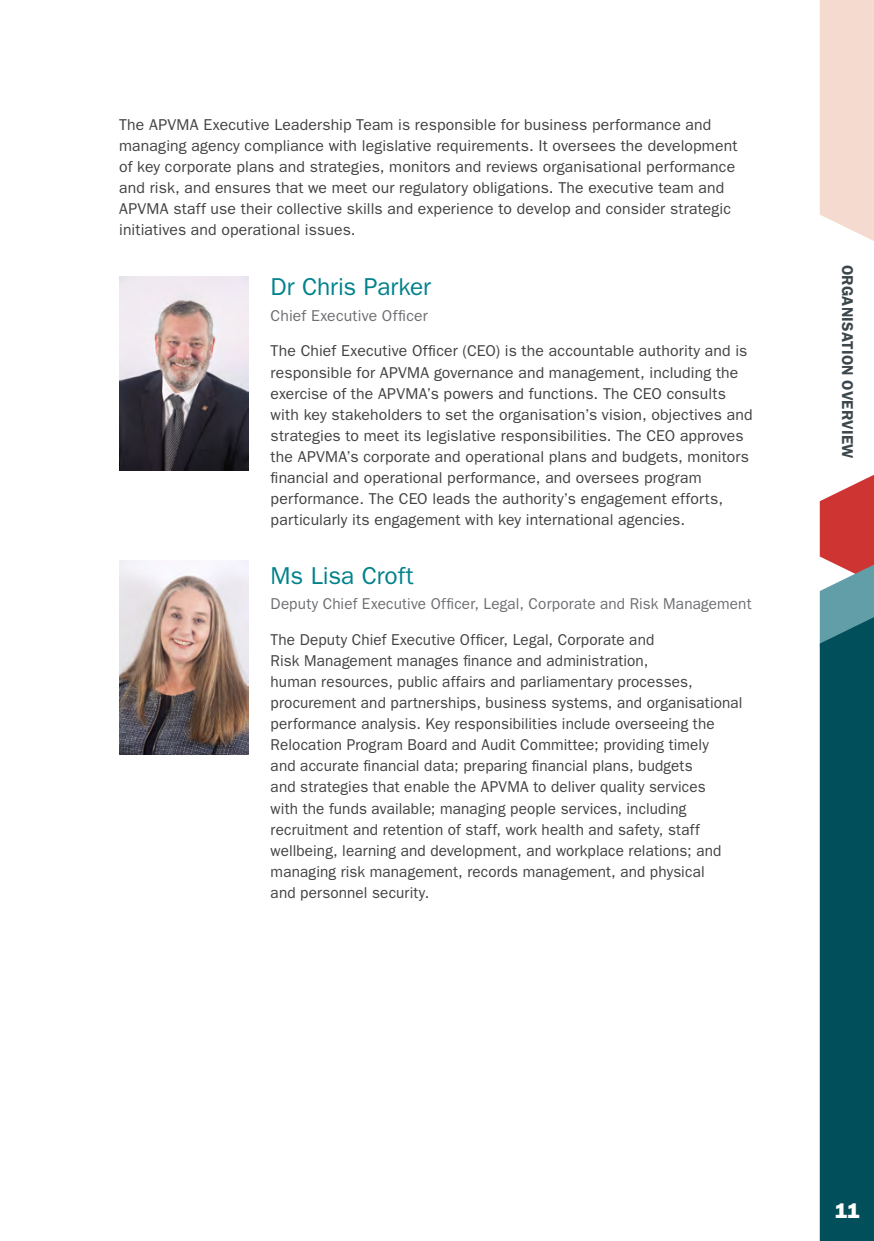
<style>
.page{position:relative;width:874px;height:1241px;background:#fff}
.page>*{position:absolute;margin:0;border:0;box-sizing:border-box;transform-origin:0 0}
.t1{font:24.5px "ITC Franklin Gothic Std";letter-spacing:-.005em;color:#00828c}
.t2{font:21px "ITC Franklin Gothic Std Hvy";color:#fff}
.Body{font:15.75px/21px "ITC Franklin Gothic Std";letter-spacing:.01em;color:#414042}
.Table_body{font:15.75px/21px "ITC Franklin Gothic Std";letter-spacing:.01em;color:#414042}
.Executive_Team_-_Tit{font:15.75px "ITC Franklin Gothic Std";letter-spacing:.01em;color:#6d6e71}
.t3{font:600 15.75px "ITC Franklin Gothic Std";letter-spacing:.01em;color:#3c474d}
</style>
<div class="page">
<svg style="left:819px;top:475px;width:54px;height:765px;background:#2a5c65"></svg>
<svg style="left:819px;top:0;width:54px;height:241px;background:#f5ddd3"></svg>
<img style="left:119px;top:276px;width:129px;height:194px">
<img style="left:119px;top:561px;width:129px;height:193px">
<p class="Table_body" style="left:119px;top:114px;width:619px">The APVMA Executive Leadership Team is responsible for business performance and managing agency compliance with legislative requirements. It oversees the development of key corporate plans and strategies, monitors and reviews organisational performance and risk, and ensures that we meet our regulatory obligations. The executive team and APVMA staff use their collective skills and experience to develop and consider strategic initiatives and operational issues.</p>
<h2 class="t1" style="left:270px;top:272px;width:162px">Dr Chris Parker</h2>
<p class="Executive_Team_-_Tit" style="left:270px;top:306px;width:159px">Chief Executive Officer</p>
<p class="Body" style="left:270px;top:341px;width:483px">The Chief Executive Officer (CEO) is the accountable authority and is responsible for APVMA governance and management, including the exercise of the APVMA’s powers and functions. The CEO consults with key stakeholders to set the organisation’s vision, objectives and strategies to meet its legislative responsibilities. The CEO approves the APVMA’s corporate and operational plans and budgets, monitors financial and operational performance, and oversees program performance. The CEO leads the authority’s engagement efforts, particularly its engagement with key international agencies.</p>
<h2 class="t1" style="left:270px;top:561px;width:145px">Ms Lisa Croft</h2>
<p class="Executive_Team_-_Tit" style="left:270px;top:595px;width:482px">Deputy Chief Executive Officer, Legal, Corporate and Risk Management</p>
<p class="Body" style="left:270px;top:629px;width:473px">The Deputy Chief Executive Officer, Legal, Corporate and<br>Risk Management manages finance and administration,<br>human resources, public affairs and parliamentary processes, procurement and partnerships, business systems, and organisational performance analysis. Key responsibilities include overseeing the Relocation Program Board and Audit Committee; providing timely<br>and accurate financial data; preparing financial plans, budgets<br>and strategies that enable the APVMA to deliver quality services<br>with the funds available; managing people services, including recruitment and retention of staff, work health and safety, staff wellbeing, learning and development, and workplace relations; and managing risk management, records management, and physical<br>and personnel security.</p>
<p class="t3" style="left:856px;top:265px;width:195px;rotate:90deg">ORGANISATION OVERVIEW</p>
<h2 class="t2" style="left:834px;top:1198px;width:26px">11</h2>
<h2 class="t2" style="left:840px;top:1198px;width:14px">3</h2>
</div>
